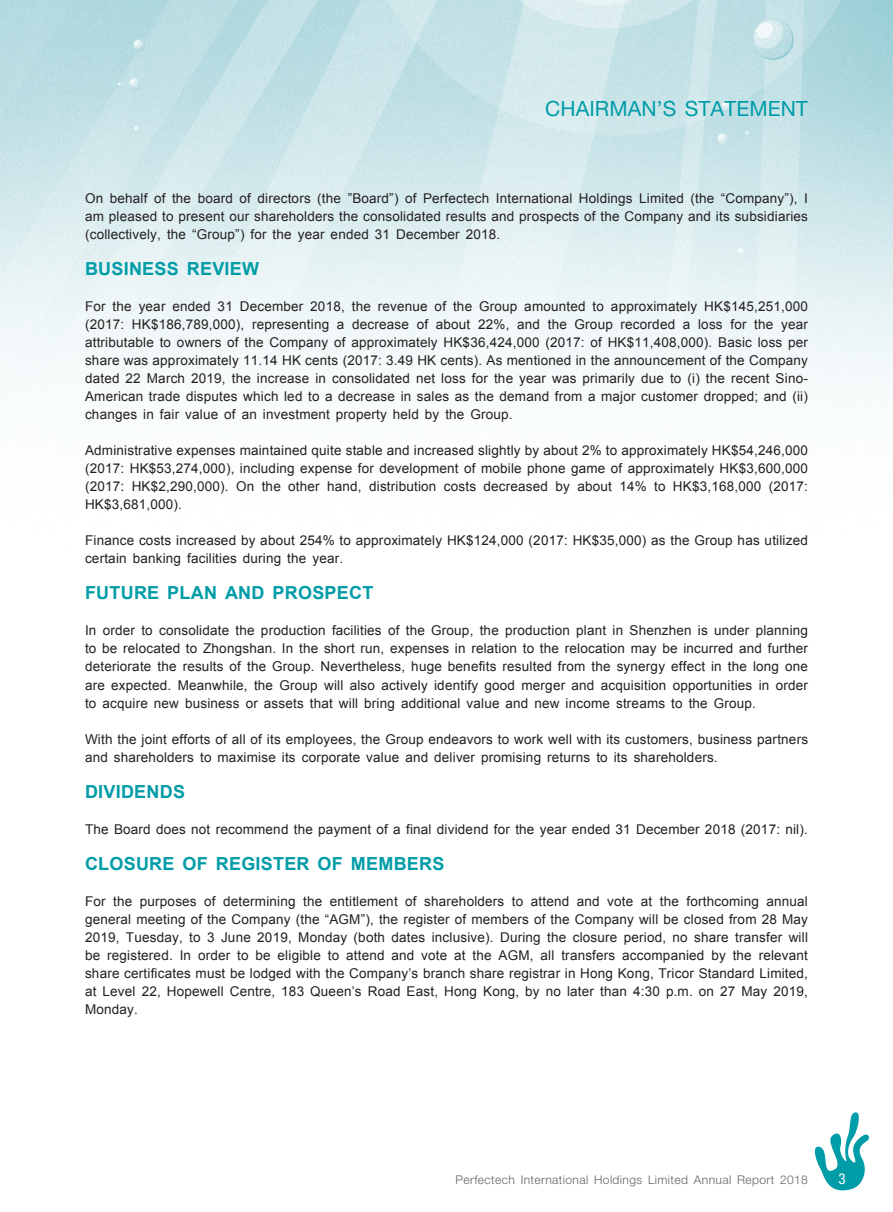
<style>
.page{position:relative;width:893px;height:1212px;background:#fff}
.page>*{position:absolute;margin:0;border:0;box-sizing:border-box;transform-origin:0 0}
.t1{font:21px "Helvetica Neue LT Std";letter-spacing:.005em;color:#009ca7}
._03_H1{font:700 18px "Arial";letter-spacing:.015em;color:#009ca7}
.t2{font:condensed 15px "Helvetica Neue LT Std";color:#fff}
._01_Body_Text{font:13.5px/18px "Arial";letter-spacing:.015em;color:#231f20;text-align:justify}
.t3{font:300 12px "Helvetica Neue LT Std";letter-spacing:.035em;color:#636366}
</style>
<div class="page">
<svg style="left:814px;top:1112px;width:55px;height:79px"></svg>
<img style="left:0;top:0;width:893px;height:415px">
<h1 class="t1" style="left:545px;top:96px;width:264px">CHAIRMAN’S STATEMENT</h1>
<p class="_01_Body_Text" style="left:85px;top:190px;width:724px">On behalf of the board of directors (the ”Board”) of Perfectech International Holdings Limited (the “Company”), I am pleased to present our shareholders the consolidated results and prospects of the Company and its subsidiaries (collectively, the “Group”) for the year ended 31 December 2018.</p>
<p class="_03_H1" style="left:85px;top:257px;width:176px">BUSINESS REVIEW</p>
<p class="_01_Body_Text" style="left:85px;top:298px;width:724px">For the year ended 31 December 2018, the revenue of the Group amounted to approximately HK$145,251,000 (2017: HK$186,789,000), representing a decrease of about 22%, and the Group recorded a loss for the year attributable to owners of the Company of approximately HK$36,424,000 (2017: of HK$11,408,000). Basic loss per share was approximately 11.14 HK cents (2017: 3.49 HK cents). As mentioned in the announcement of the Company dated 22 March 2019, the increase in consolidated net loss for the year was primarily due to (i) the recent Sino-American trade disputes which led to a decrease in sales as the demand from a major customer dropped; and (ii) changes in fair value of an investment property held by the Group.</p>
<p class="_01_Body_Text" style="left:85px;top:442px;width:724px">Administrative expenses maintained quite stable and increased slightly by about 2% to approximately HK$54,246,000 (2017: HK$53,274,000), including expense for development of mobile phone game of approximately HK$3,600,000 (2017: HK$2,290,000). On the other hand, distribution costs decreased by about 14% to HK$3,168,000 (2017:<br>HK$3,681,000).</p>
<p class="_01_Body_Text" style="left:85px;top:532px;width:724px">Finance costs increased by about 254% to approximately HK$124,000 (2017: HK$35,000) as the Group has utilized certain banking facilities during the year.</p>
<p class="_03_H1" style="left:85px;top:581px;width:290px">FUTURE PLAN AND PROSPECT</p>
<p class="_01_Body_Text" style="left:85px;top:622px;width:724px">In order to consolidate the production facilities of the Group, the production plant in Shenzhen is under planning to be relocated to Zhongshan. In the short run, expenses in relation to the relocation may be incurred and further deteriorate the results of the Group. Nevertheless, huge benefits resulted from the synergy effect in the long one are expected. Meanwhile, the Group will also actively identify good merger and acquisition opportunities in order to acquire new business or assets that will bring additional value and new income streams to the Group.</p>
<p class="_01_Body_Text" style="left:85px;top:730px;width:724px">With the joint efforts of all of its employees, the Group endeavors to work well with its customers, business partners and shareholders to maximise its corporate value and deliver promising returns to its shareholders.</p>
<p class="_03_H1" style="left:85px;top:779px;width:102px">DIVIDENDS</p>
<p class="_01_Body_Text" style="left:85px;top:820px;width:724px">The Board does not recommend the payment of a final dividend for the year ended 31 December 2018 (2017: nil).</p>
<p class="_03_H1" style="left:85px;top:851px;width:361px">CLOSURE OF REGISTER OF MEMBERS</p>
<p class="_01_Body_Text" style="left:85px;top:892px;width:724px">For the purposes of determining the entitlement of shareholders to attend and vote at the forthcoming annual general meeting of the Company (the “AGM”), the register of members of the Company will be closed from 28 May 2019, Tuesday, to 3 June 2019, Monday (both dates inclusive). During the closure period, no share transfer will be registered. In order to be eligible to attend and vote at the AGM, all transfers accompanied by the relevant share certificates must be lodged with the Company’s branch share registrar in Hong Kong, Tricor Standard Limited, at Level 22, Hopewell Centre, 183 Queen’s Road East, Hong Kong, by no later than 4:30 p.m. on 27 May 2019, Monday.</p>
<p class="t3" style="left:456px;top:1172px;width:354px">Perfectech International Holdings Limited Annual Report 2018</p>
<p class="t2" style="left:839px;top:1169px;width:9px">3</p>
</div>
